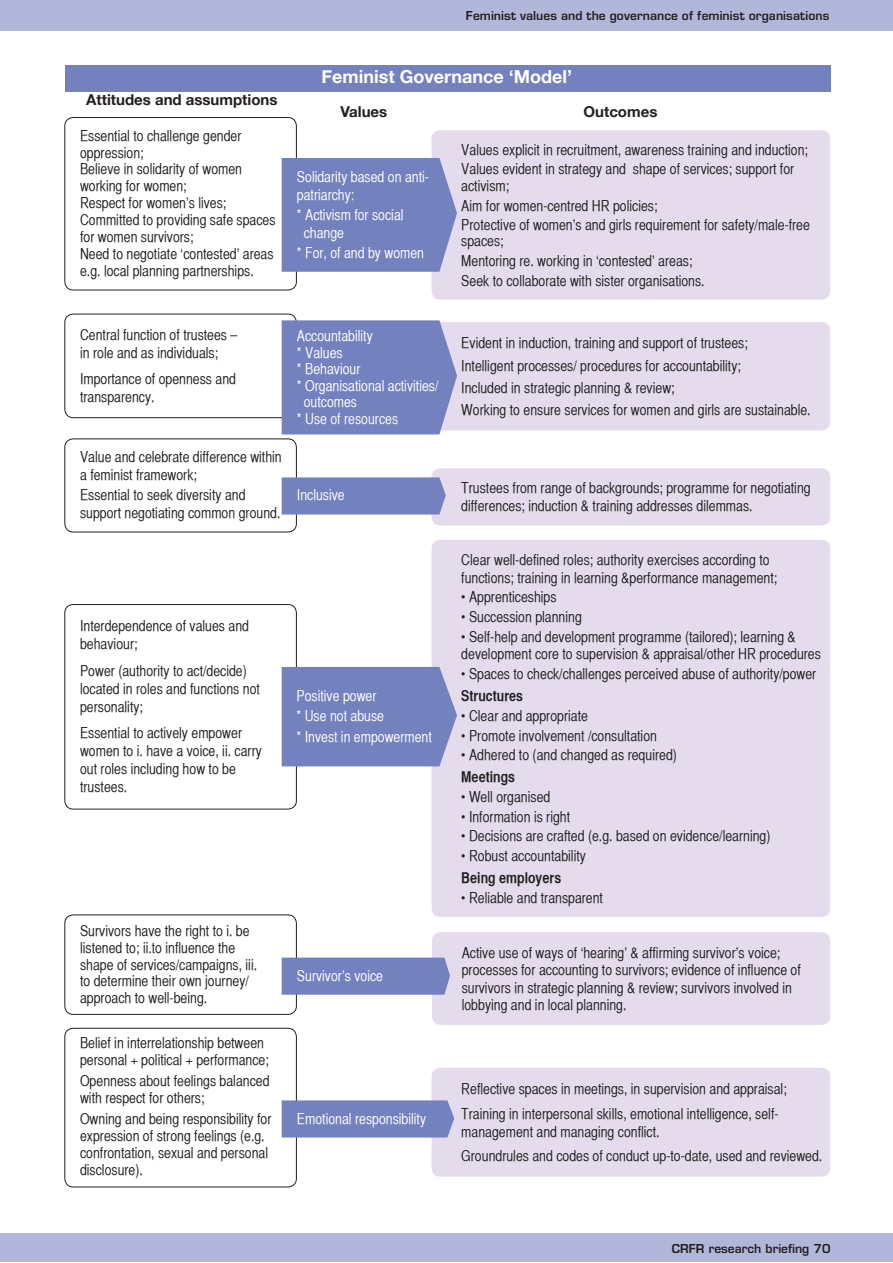
<style>
.page{position:relative;width:893px;height:1263px;background:#fff}
.page>*{position:absolute;margin:0;border:0;box-sizing:border-box;transform-origin:0 0}
.t1{font:700 18px "Helvetica Neue";color:#fff}
.t2{font:15px/16.8px "Helvetica CY Plain";color:#231f20}
.t3{font:15px/18px "Helvetica CY Plain";color:#fff}
.t4{font:700 15px "Helvetica Neue";color:#231f20}
.t5{font:15px "Helvetica CY Bold";color:#231f20}
.t6{font:600 12px "Eurostile LT";letter-spacing:.005em;color:#231f20}
</style>
<div class="page">
<div style="left:65px;top:65px;width:765px;height:26px;background:#7481bf"></div>
<div style="left:65px;top:117px;width:232px;height:173px;border:1px solid #231f20;border-radius:9px"></div>
<div style="left:432px;top:468px;width:398px;height:57px;background:#e4dced;border-radius:9px"></div>
<div style="left:432px;top:540px;width:398px;height:377px;background:#e4dced;border-radius:9px"></div>
<div style="left:0;top:0;width:893px;height:30px;background:#b1b6db"></div>
<div style="left:0;top:1233px;width:893px;height:29px;background:#b1b6db"></div>
<div style="left:432px;top:322px;width:398px;height:108px;background:#e4dced;border-radius:9px"></div>
<div style="left:432px;top:130px;width:398px;height:170px;background:#e4dced;border-radius:9px"></div>
<div style="left:282px;top:158px;width:175px;height:114px;background:#7481bf"></div>
<div style="left:65px;top:314px;width:232px;height:104px;border:1px solid #231f20;border-radius:9px"></div>
<div style="left:65px;top:439px;width:232px;height:93px;border:1px solid #231f20;border-radius:9px"></div>
<div style="left:65px;top:604px;width:232px;height:205px;border:1px solid #231f20;border-radius:9px"></div>
<div style="left:65px;top:915px;width:232px;height:99px;border:1px solid #231f20;border-radius:9px"></div>
<div style="left:65px;top:1028px;width:232px;height:159px;border:1px solid #231f20;border-radius:9px"></div>
<div style="left:432px;top:1068px;width:398px;height:108px;background:#e4dced;border-radius:9px"></div>
<div style="left:282px;top:1100px;width:172px;height:37px;background:#7481bf"></div>
<div style="left:432px;top:932px;width:398px;height:93px;background:#e4dced;border-radius:9px"></div>
<svg style="left:282px;top:957px;width:168px;height:38px;background:#7885c1"></svg>
<div style="left:282px;top:667px;width:175px;height:99px;background:#7481bf"></div>
<div style="left:282px;top:477px;width:164px;height:37px;background:#7481bf"></div>
<div style="left:282px;top:320px;width:175px;height:114px;background:#7481bf"></div>
<p class="t6" style="left:466px;top:8px;width:365px">Feminist values and the governance of feminist organisations</p>
<p class="t4" style="left:86px;top:87px;width:193px">Attitudes and assumptions</p>
<p class="t2" style="left:80px;top:127px;width:197px">Essential to challenge gender oppression;<br>Believe in solidarity of women working for women;<br>Respect for women’s lives;<br>Committed to providing safe spaces for women survivors;<br>Need to negotiate ‘contested’ areas e.g. local planning partnerships.</p>
<p class="t2" style="left:80px;top:325px;width:159px;line-height:18px">Central function of trustees – in role and as individuals;</p>
<p class="t2" style="left:80px;top:370px;width:157px;line-height:18px">Importance of openness and transparency.</p>
<p class="t2" style="left:80px;top:448px;width:203px;line-height:18px">Value and celebrate difference within a feminist framework;</p>
<p class="t2" style="left:80px;top:486px;width:202px;line-height:18px">Essential to seek diversity and support negotiating common ground.</p>
<p class="t2" style="left:80px;top:617px;width:170px;line-height:18px">Interdependence of values and behaviour;</p>
<p class="t2" style="left:80px;top:661px;width:181px;line-height:18px">Power (authority to act/decide) located in roles and functions not personality;</p>
<p class="t2" style="left:80px;top:724px;width:183px;line-height:18px">Essential to actively empower women to i. have a voice, ii. carry out roles including how to be trustees.</p>
<p class="t2" style="left:80px;top:922px;width:179px">Survivors have the right to i. be listened to; ii.to influence the shape of services/campaigns, iii. to determine their own journey/ approach to well-being.</p>
<p class="t2" style="left:80px;top:1034px;width:190px">Belief in interrelationship between personal + political + performance;</p>
<p class="t2" style="left:80px;top:1072px;width:191px">Openness about feelings balanced with respect for others;</p>
<p class="t2" style="left:80px;top:1110px;width:193px">Owning and being responsibility for expression of strong feelings (e.g. confrontation, sexual and personal disclosure).</p>
<p class="t1" style="left:321px;top:61px;width:252px">Feminist Governance ‘Model’</p>
<p class="t4" style="left:341px;top:98px;width:48px">Values</p>
<p class="t4" style="left:583px;top:99px;width:75px">Outcomes</p>
<p class="t3" style="left:297px;top:167px;width:133px">Solidarity based on anti&shy;patriarchy:</p>
<p class="t3" style="left:304px;top:205px;width:101px;text-indent:-7px">* Activism for social change</p>
<p class="t3" style="left:297px;top:244px;width:129px">* For, of and by women</p>
<p class="t3" style="left:297px;top:327px;width:77px">Accountability</p>
<p class="t3" style="left:297px;top:344px;width:47px">* Values</p>
<p class="t3" style="left:297px;top:360px;width:65px">* Behaviour</p>
<p class="t3" style="left:297px;top:377px;width:143px">* Organisational activities/</p>
<p class="t3" style="left:304px;top:393px;width:55px">outcomes</p>
<p class="t3" style="left:297px;top:410px;width:103px">* Use of resources</p>
<p class="t2" style="left:461px;top:141px;width:348px;line-height:18.1px">Values explicit in recruitment, awareness training and induction;<br>Values evident in strategy and shape of services; support for activism;</p>
<p class="t2" style="left:461px;top:196px;width:350px;line-height:18.6px">Aim for women-centred HR policies;<br>Protective of women’s and girls requirement for safety/male-free</p>
<p class="t2" style="left:461px;top:231px;width:245px;line-height:19.8px">spaces;<br>Mentoring re. working in ‘contested’ areas;<br>Seek to collaborate with sister organisations.</p>
<p class="t2" style="left:461px;top:332px;width:351px;line-height:22.2px">Evident in induction, training and support of trustees;<br>Intelligent processes/ procedures for accountability;<br>Included in strategic planning &amp; review;<br>Working to ensure services for women and girls are sustainable.</p>
<p class="t3" style="left:297px;top:486px;width:49px">Inclusive</p>
<p class="t3" style="left:297px;top:686px;width:137px;line-height:20.1px">Positive power<br>* Use not abuse<br>* Invest in empowerment</p>
<p class="t3" style="left:297px;top:966px;width:88px">Survivor’s voice</p>
<p class="t2" style="left:461px;top:479px;width:351px;line-height:18px">Trustees from range of backgrounds; programme for negotiating differences; induction &amp; training addresses dilemmas.</p>
<p class="t2" style="left:461px;top:551px;width:317px;line-height:17.7px">Clear well-defined roles; authority exercises according to functions; training in learning &amp;performance management;</p>
<p class="t2" style="left:461px;top:589px;width:97px">• Apprenticeships</p>
<p class="t2" style="left:461px;top:608px;width:122px">• Succession planning</p>
<p class="t2" style="left:461px;top:628px;width:361px;line-height:17.5px">• Self-help and development programme (tailored); learning &amp; development core to supervision &amp; appraisal/other HR procedures</p>
<p class="t2" style="left:461px;top:665px;width:357px">• Spaces to check/challenges perceived abuse of authority/power</p>
<p class="t5" style="left:461px;top:687px;width:63px">Structures</p>
<p class="t2" style="left:461px;top:707px;width:128px">• Clear and appropriate</p>
<p class="t2" style="left:461px;top:727px;width:197px">• Promote involvement /consultation</p>
<p class="t2" style="left:461px;top:747px;width:217px">• Adhered to (and changed as required)</p>
<p class="t5" style="left:461px;top:768px;width:55px">Meetings</p>
<p class="t2" style="left:461px;top:788px;width:91px">• Well organised</p>
<p class="t2" style="left:461px;top:808px;width:110px">• Information is right</p>
<p class="t2" style="left:461px;top:828px;width:311px">• Decisions are crafted (e.g. based on evidence/learning)</p>
<p class="t2" style="left:461px;top:847px;width:126px">• Robust accountability</p>
<p class="t5" style="left:461px;top:869px;width:101px">Being employers</p>
<p class="t2" style="left:461px;top:889px;width:143px">• Reliable and transparent</p>
<p class="t2" style="left:462px;top:943px;width:341px;line-height:17.7px">Active use of ways of ‘hearing’ &amp; affirming survivor’s voice; processes for accounting to survivors; evidence of influence of survivors in strategic planning &amp; review; survivors involved in lobbying and in local planning.</p>
<p class="t3" style="left:297px;top:1110px;width:131px">Emotional responsibility</p>
<p class="t2" style="left:461px;top:1077px;width:327px;line-height:24.3px">Reflective spaces in meetings, in supervision and appraisal;<br>Training in interpersonal skills, emotional intelligence, self-</p>
<p class="t2" style="left:461px;top:1119px;width:363px;line-height:24.3px">management and managing conflict.<br>Groundrules and codes of conduct up-to-date, used and reviewed.</p>
<p class="t6" style="left:672px;top:1241px;width:160px">CRFR research briefing 70</p>
</div>
